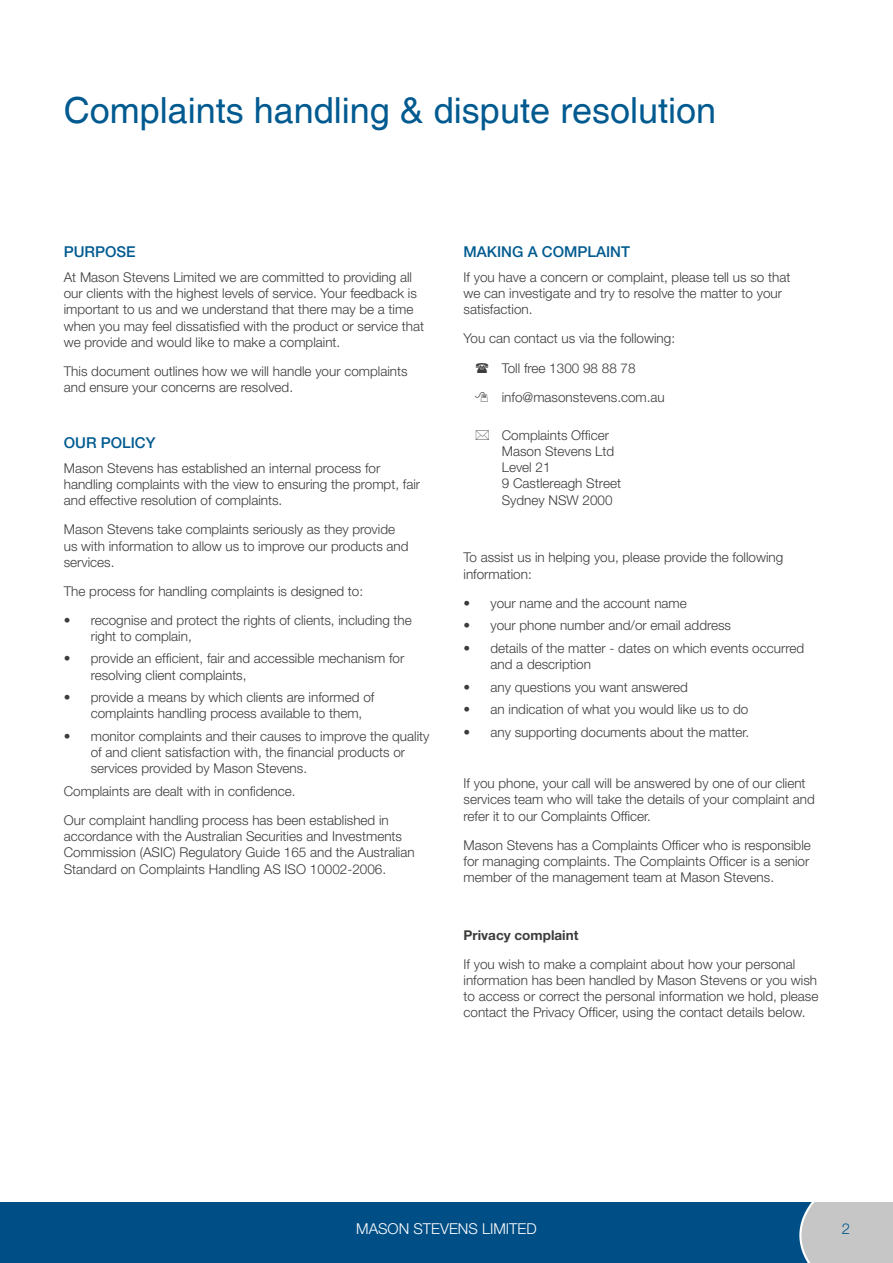
<style>
.page{position:relative;width:893px;height:1263px;background:#fff}
.page>*{position:absolute;margin:0;border:0;box-sizing:border-box;transform-origin:0 0}
.t1{font:36px "Helvetica";color:#005a90}
.t2{font:500 15px "Helvetica Neue LT Pro";color:#005a90}
.t3{font:300 15px "Helvetica Neue LT Pro";color:#fff}
.t4{font:300 15px "Helvetica Neue LT Pro";color:#005a90}
.t5{font:300 13.5px/16.2px "Helvetica Neue LT Pro";color:#3c3c3b}
.t6{font:700 13.5px "Helvetica Neue LT Pro";color:#3c3c3b}
</style>
<div class="page">
<div style="left:0;top:1202px;width:799px;height:61px;background:#004e86"></div>
<div style="left:799px;top:1202px;width:94px;height:61px;background:#c6c6c6"></div>
<h1 class="t1" style="left:64px;top:89px;width:654px">Complaints handling &amp; dispute resolution</h1>
<p class="t2" style="left:64px;top:243px;width:53px">PURPOSE</p>
<p class="t5" style="left:64px;top:269px;width:362px">At Mason Stevens Limited we are committed to providing all our clients with the highest levels of service. Your feedback is important to us and we understand that there may be a time when you may feel dissatisfied with the product or service that we provide and would like to make a complaint.</p>
<p class="t5" style="left:64px;top:363px;width:345px">This document outlines how we will handle your complaints and ensure your concerns are resolved.</p>
<p class="t2" style="left:64px;top:434px;width:93px">OUR POLICY</p>
<p class="t5" style="left:64px;top:460px;width:358px">Mason Stevens has established an internal process for handling complaints with the view to ensuring the prompt, fair and effective resolution of complaints.</p>
<p class="t5" style="left:64px;top:521px;width:346px">Mason Stevens take complaints seriously as they provide us with information to allow us to improve our products and services.</p>
<p class="t5" style="left:64px;top:582px;width:301px">The process for handling complaints is designed to:</p>
<p class="t5" style="left:91px;top:611px;width:323px;text-indent:-27px">• recognise and protect the rights of clients, including the right to complain,</p>
<p class="t5" style="left:91px;top:650px;width:315px;text-indent:-27px">• provide an efficient, fair and accessible mechanism for resolving client complaints,</p>
<p class="t5" style="left:91px;top:689px;width:285px;text-indent:-27px">• provide a means by which clients are informed of complaints handling process available to them,</p>
<p class="t5" style="left:91px;top:728px;width:340px;text-indent:-27px">• monitor complaints and their causes to improve the quality of and client satisfaction with, the financial products or services provided by Mason Stevens.</p>
<p class="t5" style="left:64px;top:776px;width:327px;line-height:29px">Complaints are dealt with in confidence.<br>Our complaint handling process has been established in</p>
<p class="t5" style="left:64px;top:828px;width:352px">accordance with the Australian Securities and Investments<br>Commission (ASIC) Regulatory Guide 165 and the Australian<br>Standard on Complaints Handling AS ISO 10002-2006.</p>
<p class="t2" style="left:463px;top:243px;width:134px">MAKING A COM PLAINT</p>
<p class="t5" style="left:463px;top:269px;width:328px">If you have a concern or complaint, please tell us so that we can investigate and try to resolve the matter to your satisfaction.</p>
<p class="t5" style="left:502px;top:324px;width:175px;line-height:29.2px;text-indent:-38px">You can contact us via the following:<br>Toll free 1300 98 88 78 info@masonstevens.com.au</p>
<p class="t5" style="left:502px;top:426px;width:121px">Complaints Officer<br>Mason Stevens Ltd<br>Level 21<br>9 Castlereagh Street<br>Sydney NSW 2000</p>
<p class="t5" style="left:463px;top:549px;width:321px">To assist us in helping you, please provide the following information:</p>
<p class="t5" style="left:463px;top:594px;width:225px">• your name and the account name</p>
<p class="t5" style="left:463px;top:617px;width:269px">• your phone number and/or email address</p>
<p class="t5" style="left:490px;top:639px;width:315px;text-indent:-27px">• details of the matter - dates on which events occurred and a description</p>
<p class="t5" style="left:463px;top:678px;width:226px">• any questions you want answered</p>
<p class="t5" style="left:463px;top:701px;width:286px">• an indication of what you would like us to do</p>
<p class="t5" style="left:463px;top:723px;width:287px">• any supporting documents about the matter.</p>
<p class="t5" style="left:463px;top:775px;width:353px">If you phone, your call will be answered by one of our client services team who will take the details of your complaint and refer it to our Complaints Officer.</p>
<p class="t5" style="left:463px;top:836px;width:349px;text-align:justify">Mason Stevens has a Complaints Officer who is responsible for managing complaints. The Complaints Officer is a senior member of the management team at Mason Stevens.</p>
<p class="t6" style="left:463px;top:927px;width:116px">Privacy complaint</p>
<p class="t5" style="left:463px;top:956px;width:356px">If you wish to make a complaint about how your personal information has been handled by Mason Stevens or you wish to access or correct the personal information we hold, please contact the Privacy Officer, using the contact details below.</p>
<p class="t3" style="left:356px;top:1220px;width:182px">MASON STEVENS LIMITED</p>
<p class="t4" style="left:842px;top:1220px;width:10px">2</p>
</div>
